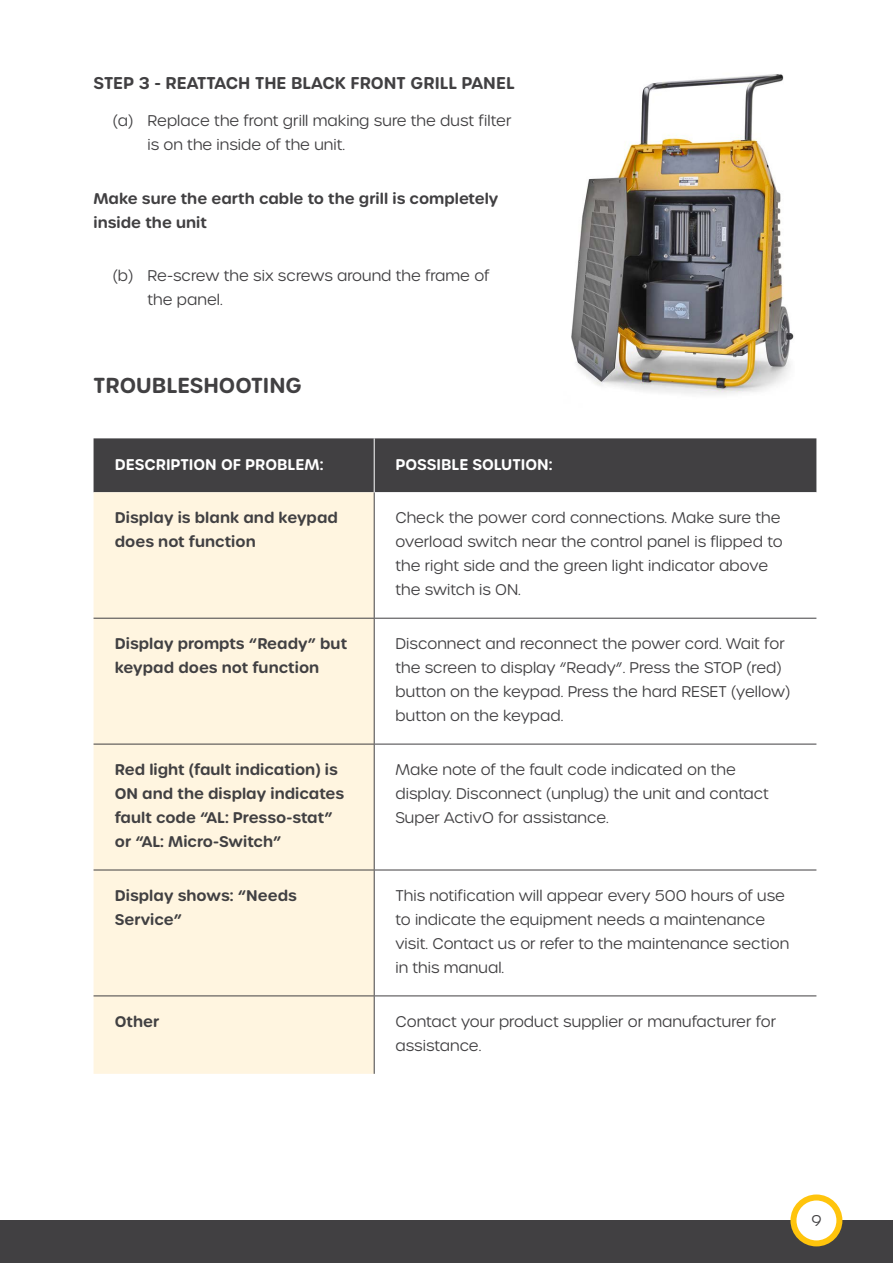
<style>
.page{position:relative;width:893px;height:1263px;background:#fff}
.page>*{position:absolute;margin:0;border:0;box-sizing:border-box;transform-origin:0 0}
.t1{font:600 21px "Urbane Rounded";color:#414042}
.t2{font:600 16.5px "Urbane Rounded";color:#414042}
.t3{font:300 15px/24px "Urbane Rounded";color:#414042}
.t4{font:600 15px/24px "Urbane Rounded";color:#414042}
.t5{font:600 15px "Urbane Rounded";color:#fff}
</style>
<div class="page">
<div style="left:0;top:1220px;width:893px;height:43px;background:#414042"></div>
<div style="left:793px;top:1197px;width:46px;height:46px;background:#fff;border-radius:50%"></div>
<div style="left:790px;top:1194px;width:52px;height:52px;border:6px solid #ffc40c;border-radius:50%"></div>
<div style="left:94px;top:438px;width:722px;height:54px;background:#414042"></div>
<div style="left:94px;top:492px;width:280px;height:582px;background:#fff5e0"></div>
<svg style="left:375px;top:492px;width:441px;height:505px"></svg>
<hr style="left:374px;top:492px;width:1px;height:126px;background:#414042">
<hr style="left:94px;top:618px;width:280px;height:1px;background:#414042">
<hr style="left:374px;top:618px;width:442px;height:1px;background:#414042">
<hr style="left:374px;top:618px;width:1px;height:126px;background:#414042">
<hr style="left:94px;top:744px;width:280px;height:1px;background:#414042">
<hr style="left:374px;top:744px;width:442px;height:1px;background:#414042">
<hr style="left:374px;top:744px;width:1px;height:126px;background:#414042">
<hr style="left:94px;top:870px;width:280px;height:1px;background:#414042">
<hr style="left:374px;top:870px;width:442px;height:1px;background:#414042">
<hr style="left:374px;top:870px;width:1px;height:125px;background:#414042">
<hr style="left:94px;top:995px;width:280px;height:1px;background:#414042">
<hr style="left:374px;top:995px;width:442px;height:1px;background:#414042">
<hr style="left:374px;top:996px;width:1px;height:78px;background:#414042">
<hr style="left:374px;top:438px;width:1px;height:54px;background:#fff">
<img style="left:571px;top:74px;width:223px;height:321px">
<p class="t2" style="left:94px;top:72px;width:423px">STEP 3 - REATTACH THE BLACK FRONT GRILL PANEL</p>
<p class="t3" style="left:148px;top:108px;width:365px;text-indent:-35px">(a) Replace the front grill making sure the dust filter is on the inside of the unit.</p>
<p class="t4" style="left:94px;top:186px;width:406px">Make sure the earth cable to the grill is completely inside the unit</p>
<p class="t3" style="left:148px;top:264px;width:343px;text-indent:-35px">(b) Re-screw the six screws around the frame of the panel.</p>
<h1 class="t1" style="left:94px;top:371px;width:210px">TROUBLESHOOTING</h1>
<p class="t5" style="left:115px;top:454px;width:210px">DESCRIPTION OF PROBLEM:</p>
<p class="t5" style="left:395px;top:454px;width:159px">POSSIBLE SOLUTION:</p>
<p class="t4" style="left:115px;top:506px;width:225px">Display is blank and keypad does not function</p>
<p class="t3" style="left:395px;top:506px;width:389px">Check the power cord connections. Make sure the overload switch near the control panel is flipped to the right side and the green light indicator above the switch is ON.</p>
<p class="t4" style="left:115px;top:632px;width:234px">Display prompts “Ready” but keypad does not function</p>
<p class="t3" style="left:395px;top:632px;width:396px">Disconnect and reconnect the power cord. Wait for the screen to display “Ready”. Press the STOP (red) button on the keypad. Press the hard RESET (yellow) button on the keypad.</p>
<p class="t4" style="left:115px;top:758px;width:231px">Red light (fault indication) is<br>ON and the display indicates fault code “AL: Presso-stat” or “AL: Micro-Switch”</p>
<p class="t3" style="left:395px;top:758px;width:375px">Make note of the fault code indicated on the display. Disconnect (unplug) the unit and contact<br>Super ActivO for assistance.</p>
<p class="t4" style="left:115px;top:884px;width:184px">Display shows: “Needs<br>Service”</p>
<p class="t3" style="left:395px;top:884px;width:395px">This notification will appear every 500 hours of use to indicate the equipment needs a maintenance visit. Contact us or refer to the maintenance section in this manual.</p>
<p class="t4" style="left:115px;top:1010px;width:46px">Other</p>
<p class="t3" style="left:395px;top:1010px;width:382px">Contact your product supplier or manufacturer for assistance.</p>
<p class="t3" style="left:811px;top:1208px;width:12px">9</p>
</div>
